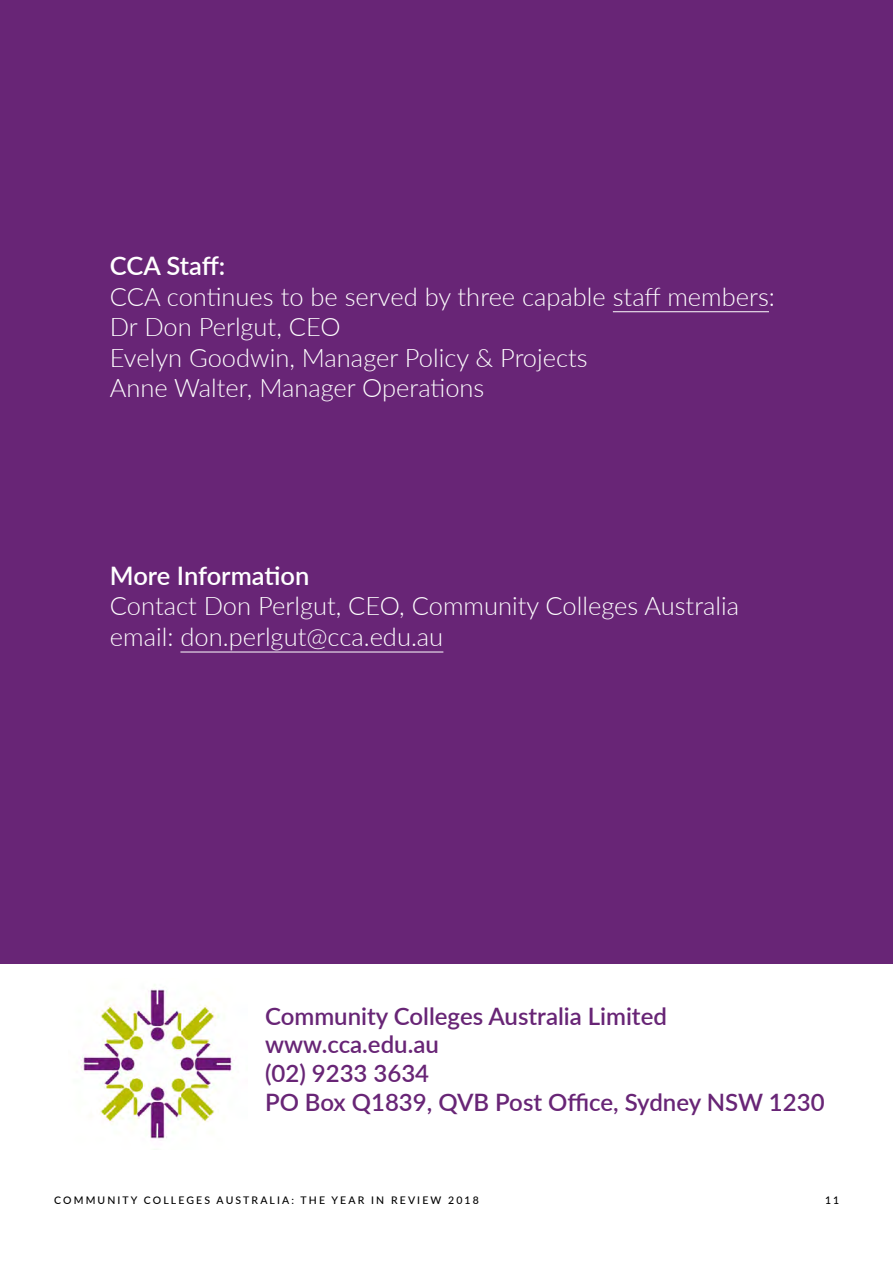
<style>
.page{position:relative;width:893px;height:1263px;background:#fff}
.page>*{position:absolute;margin:0;border:0;box-sizing:border-box;transform-origin:0 0}
.t1{font:300 25.5px/30.6px "Lato";color:#fff}
.t2{font:600 25.5px "Lato";letter-spacing:-.005em;color:#fff}
.t3{font:600 24px/28.8px "Lato";color:#682576}
.t4{font:500 10.5px "Lato";letter-spacing:.2em;color:#000}
</style>
<div class="page">
<div style="left:0;top:0;width:893px;height:963px;background:#682576"></div>
<img style="left:81px;top:984px;width:152px;height:157px">
<hr style="left:613px;top:311px;width:156px;height:1px;background:#fff">
<hr style="left:180px;top:652px;width:263px;height:1px;background:#fff">
<p class="t2" style="left:110px;top:247px;width:117px">CCA Staff:</p>
<p class="t1" style="left:110px;top:280px;width:666px">CCA continues to be served by three capable staff members:<br>Dr Don Perlgut, CEO<br>Evelyn Goodwin, Manager Policy &amp; Projects<br>Anne Walter, Manager Operations</p>
<p class="t2" style="left:110px;top:557px;width:201px">More Information</p>
<p class="t1" style="left:110px;top:590px;width:631px">Contact Don Perlgut, CEO, Community Colleges Australia email: don.perlgut@cca.edu.au</p>
<p class="t3" style="left:265px;top:1000px;width:561px">Community Colleges Australia Limited www.cca.edu.au<br>(02) 9233 3634<br>PO Box Q1839, QVB Post Office, Sydney NSW 1230</p>
<p class="t4" style="left:54px;top:1193px;width:426px">COMMUNITY COLLEGES AUSTRALIA: THE YEAR IN REVIEW 2018</p>
<p class="t4" style="left:825px;top:1193px;width:16px">11</p>
</div>
